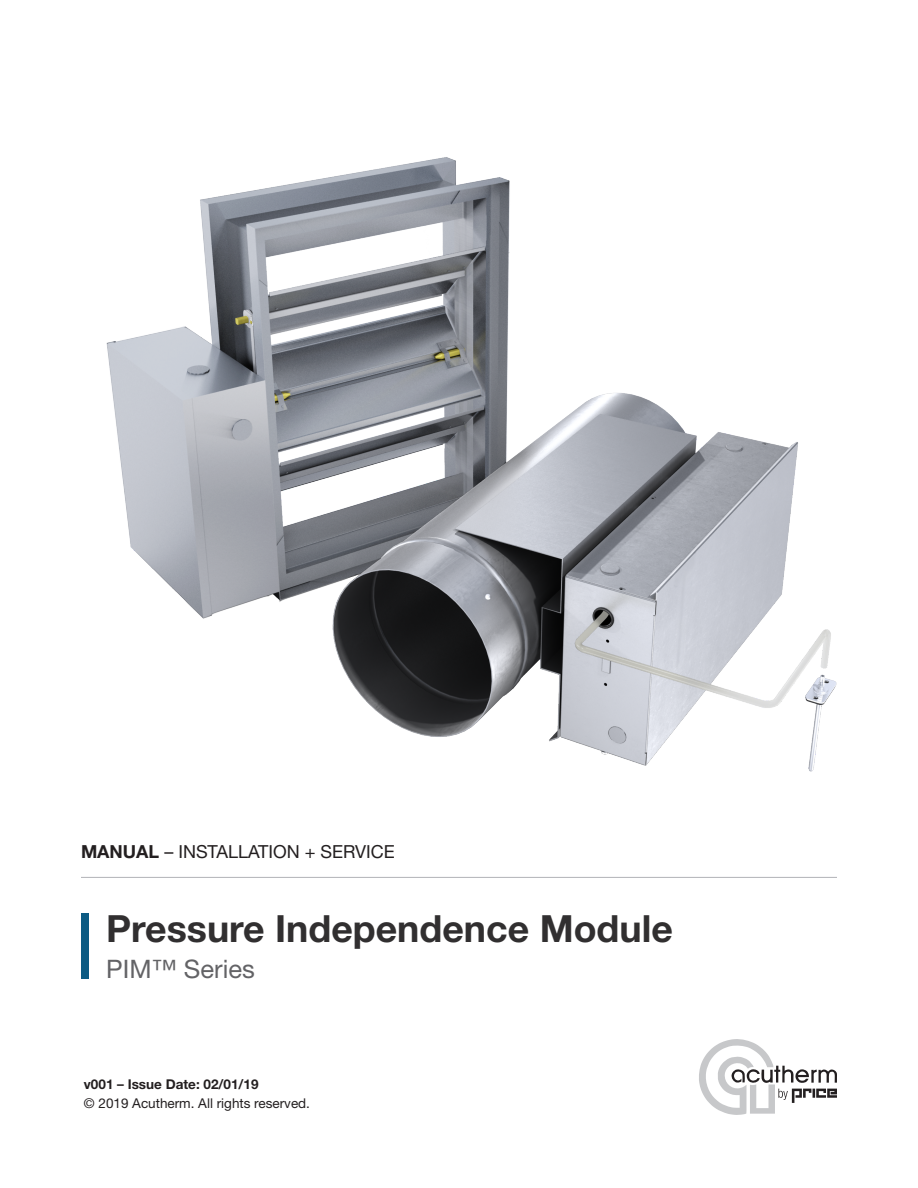
<style>
.page{position:relative;width:918px;height:1188px;background:#fff}
.page>*{position:absolute;margin:0;border:0;box-sizing:border-box;transform-origin:0 0}
.t1{font:700 37.5px "Helvetica Neue LT Std";color:#312f30}
.t2{font:25.5px "Helvetica Neue LT Std";color:#636366}
.t3{font:18px "Helvetica Neue LT Std";color:#231f20}
.t4{font:13.5px/19.5px "Helvetica Neue LT Std";color:#231f20}
.s1{font-weight:700}
.s2{font-weight:700;font-stretch:condensed}
</style>
<div class="page">
<img style="left:106px;top:157px;width:731px;height:615px">
<div style="left:81px;top:914px;width:7px;height:66px;background:#0c5b83"></div>
<hr style="left:81px;top:877px;width:756px;height:1px;background:#b2b3b7">
<svg style="left:699px;top:1039px;width:138px;height:76px"></svg>
<h3 class="t3" style="left:81px;top:841px;width:315px"><span class="s1">MANUAL</span> – INSTALLATION + SERVICE</h3>
<p class="t1" style="left:106px;top:905px;width:568px">Pressure Independence Module</p>
<p class="t2" style="left:106px;top:953px;width:150px">PIM™ Series</p>
<p class="t4" style="left:84px;top:1074px;width:228px"><span class="s1">v001</span> <span class="s2">–</span> <span class="s1">Issue Date: 02/01/19<br></span>© 2019 Acutherm. All rights reserved.</p>
</div>
